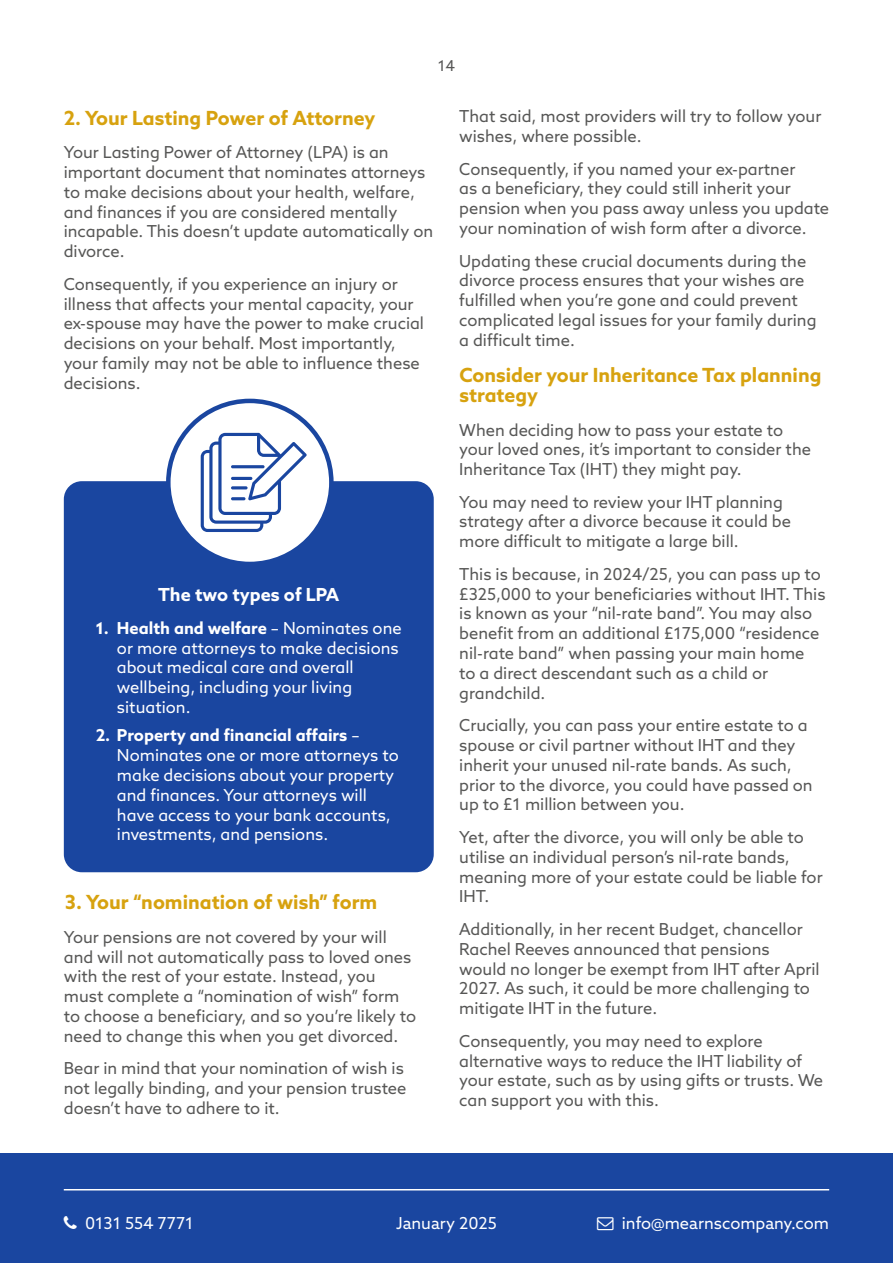
<style>
.page{position:relative;width:893px;height:1263px;background:#fff}
.page>*{position:absolute;margin:0;border:0;box-sizing:border-box;transform-origin:0 0}
.t1{font:700 19.5px/19.8px "Azo Sans";color:#d7a20f}
.t2{font:700 18px "Azo Sans";color:#fff}
.t3{font:16.5px/19.8px "Azo Sans";color:#575756}
.t4{font:16.5px/19.8px "Azo Sans";color:#fff}
.t5{font:15px "Azo Sans";color:#575756}
.s1{font-weight:700}
</style>
<div class="page">
<div style="left:0;top:1153px;width:893px;height:110px;background:#1a46a0"></div>
<hr style="left:64px;top:1189px;width:765px;height:1px;background:#fff">
<div style="left:64px;top:481px;width:370px;height:391px;background:#1a46a0;border-radius:18px"></div>
<div style="left:168px;top:401px;width:163px;height:163px;background:#fff;border-radius:50%"></div>
<div style="left:166px;top:399px;width:168px;height:167px;border:4px solid #1a46a0;border-radius:50%"></div>
<svg style="left:201px;top:433px;width:106px;height:99px"></svg>
<p class="t5" style="left:438px;top:56px;width:19px">14</p>
<p class="t1" style="left:64px;top:107px;width:313px">2. Your Lasting Power of Attorney</p>
<p class="t3" style="left:64px;top:142px;width:371px">Your Lasting Power of Attorney (LPA) is an important document that nominates attorneys to make decisions about your health, welfare, and finances if you are considered mentally incapable. This doesn’t update automatically on divorce.</p>
<p class="t3" style="left:64px;top:274px;width:362px">Consequently, if you experience an injury or illness that affects your mental capacity, your ex-spouse may have the power to make crucial decisions on your behalf. Most importantly, your family may not be able to influence these decisions.</p>
<p class="t2" style="left:158px;top:583px;width:183px">The two types of LPA</p>
<p class="t4" style="left:117px;top:618px;width:286px;text-indent:-21px"><span class="s1">1. Health and welfare</span> – Nominates one or more attorneys to make decisions about medical care and overall wellbeing, including your living situation.</p>
<p class="t4" style="left:117px;top:725px;width:283px;text-indent:-21px"><span class="s1">2. Property and financial affairs</span> – Nominates one or more attorneys to make decisions about your property and finances. Your attorneys will have access to your bank accounts, investments, and pensions.</p>
<p class="t1" style="left:65px;top:892px;width:314px">3. Your “nomination of wish” form</p>
<p class="t3" style="left:64px;top:927px;width:354px">Your pensions are not covered by your will and will not automatically pass to loved ones with the rest of your estate. Instead, you must complete a “nomination of wish” form to choose a beneficiary, and so you’re likely to need to change this when you get divorced.</p>
<p class="t3" style="left:64px;top:1058px;width:344px">Bear in mind that your nomination of wish is not legally binding, and your pension trustee doesn’t have to adhere to it.</p>
<p class="t3" style="left:459px;top:106px;width:364px">That said, most providers will try to follow your wishes, where possible.</p>
<p class="t3" style="left:459px;top:159px;width:371px">Consequently, if you named your ex-partner<br>as a beneficiary, they could still inherit your pension when you pass away unless you update your nomination of wish form after a divorce.</p>
<p class="t3" style="left:459px;top:251px;width:359px">Updating these crucial documents during the divorce process ensures that your wishes are fulfilled when you’re gone and could prevent complicated legal issues for your family during a difficult time.</p>
<p class="t1" style="left:459px;top:364px;width:364px">Consider your Inheritance Tax planning strategy</p>
<p class="t3" style="left:459px;top:419px;width:353px">When deciding how to pass your estate to your loved ones, it’s important to consider the<br>Inheritance Tax (IHT) they might pay.</p>
<p class="t3" style="left:459px;top:492px;width:333px">You may need to review your IHT planning strategy after a divorce because it could be more difficult to mitigate a large bill.</p>
<p class="t3" style="left:459px;top:564px;width:368px">This is because, in 2024/25, you can pass up to £325,000 to your beneficiaries without IHT. This is known as your “nil-rate band”. You may also benefit from an additional £175,000 “residence nil-rate band” when passing your main home<br>to a direct descendant such as a child or grandchild.</p>
<p class="t3" style="left:459px;top:715px;width:355px">Crucially, you can pass your entire estate to a spouse or civil partner without IHT and they inherit your unused nil-rate bands. As such, prior to the divorce, you could have passed on up to £1 million between you.</p>
<p class="t3" style="left:459px;top:827px;width:365px">Yet, after the divorce, you will only be able to utilise an individual person’s nil-rate bands, meaning more of your estate could be liable for IHT.</p>
<p class="t3" style="left:459px;top:919px;width:362px">Additionally, in her recent Budget, chancellor Rachel Reeves announced that pensions would no longer be exempt from IHT after April 2027. As such, it could be more challenging to mitigate IHT in the future.</p>
<p class="t3" style="left:459px;top:1031px;width:365px">Consequently, you may need to explore alternative ways to reduce the IHT liability of your estate, such as by using gifts or trusts. We can support you with this.</p>
<p class="t4" style="left:85px;top:1213px;width:110px">0131 554 7771</p>
<p class="t4" style="left:622px;top:1213px;width:209px">info@mearnscompany.com</p>
<p class="t4" style="left:396px;top:1213px;width:102px">January 2025</p>
</div>
